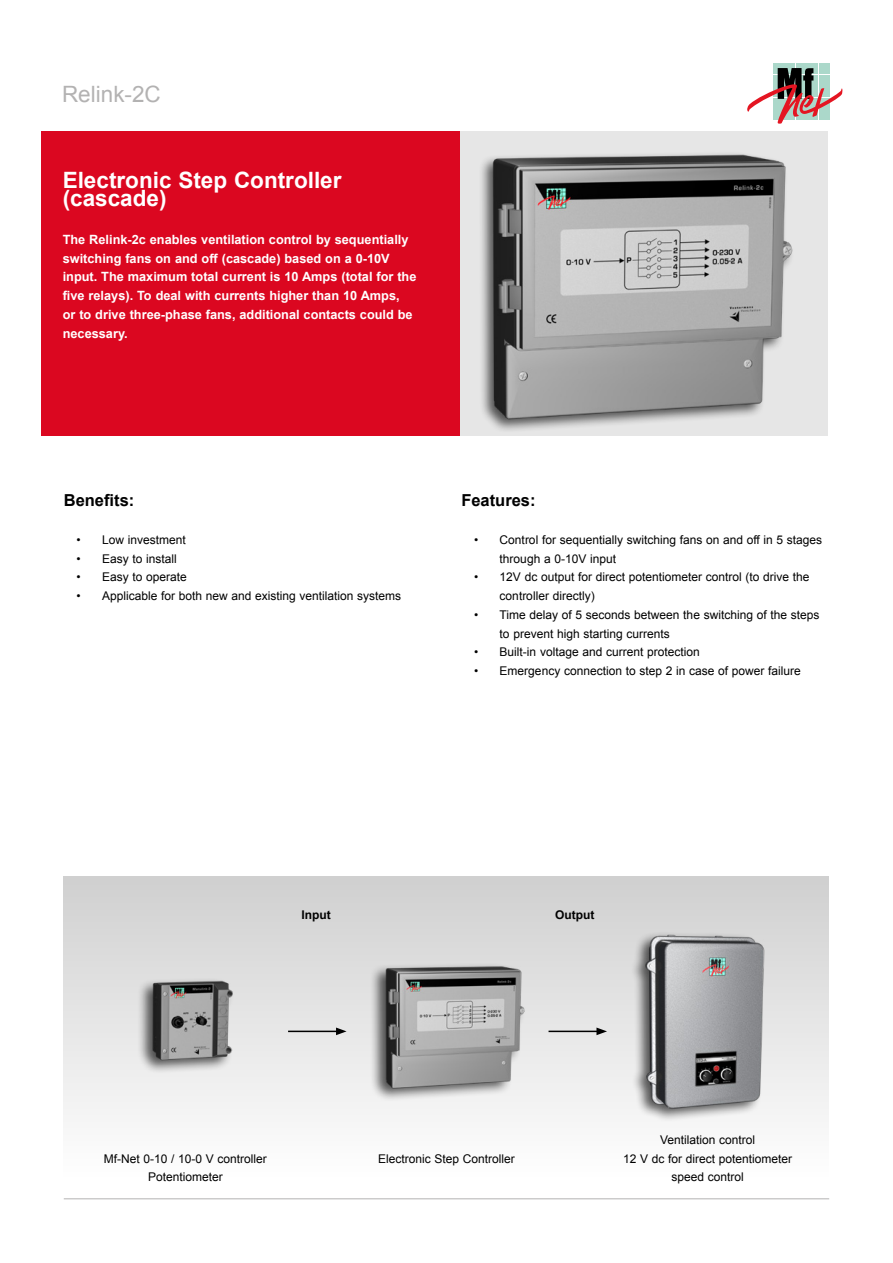
<style>
.page{position:relative;width:893px;height:1263px;background:#fff}
.page>*{position:absolute;margin:0;border:0;box-sizing:border-box;transform-origin:0 0}
.t1{font:700 22.5px/18.8px "Arial";color:#fff}
.t2{font:22.5px "Arial";color:#b3b2b2}
.t3{font:700 16.5px "Arial";color:#000}
.t4{font:700 12.75px/18.8px "Arial";color:#fff}
.t5{font:12px/18.8px "Arial";color:#000}
.t6{font:700 12px "Arial";color:#000}
</style>
<div class="page">
<hr style="left:64px;top:1198px;width:765px;height:1px;background:#b3b2b2">
<div style="left:64px;top:876px;width:765px;height:300px;background:linear-gradient(to bottom,#cfcfcf,#fdfdfd)"></div>
<div style="left:41px;top:131px;width:419px;height:305px;background:#db0720"></div>
<div style="left:773px;top:64px;width:10px;height:10px;background:#abd8ca"></div>
<div style="left:785px;top:64px;width:10px;height:10px;background:#abd8ca"></div>
<div style="left:796px;top:64px;width:10px;height:10px;background:#abd8ca"></div>
<div style="left:807px;top:64px;width:11px;height:10px;background:#abd8ca"></div>
<div style="left:819px;top:64px;width:10px;height:10px;background:#abd8ca"></div>
<svg style="left:752px;top:68px;width:90px;height:35px"></svg>
<hr style="left:288px;top:1031px;width:50px;height:1px;background:#000">
<svg style="left:336px;top:1027px;width:11px;height:8px"></svg>
<hr style="left:549px;top:1031px;width:50px;height:1px;background:#000">
<svg style="left:596px;top:1027px;width:11px;height:8px"></svg>
<img style="left:463px;top:102px;width:368px;height:334px">
<div style="left:629px;top:931px;width:136px;height:191px;background:#f5f5f5"></div>
<img style="left:628px;top:923px;width:159px;height:195px">
<img style="left:106px;top:937px;width:159px;height:169px">
<img style="left:373px;top:942px;width:152px;height:164px">
<h1 class="t2" style="left:62px;top:80px;width:100px">Relink-2C</h1>
<h1 class="t1" style="left:63px;top:171px;width:280px">Electronic Step Controller (cascade)</h1>
<p class="t4" style="left:63px;top:230px;width:355px">The Relink-2c enables ventilation control by sequentially switching fans on and off (cascade) based on a 0-10V input. The maximum total current is 10 Amps (total for the five relays). To deal with currents higher than 10 Amps,<br>or to drive three-phase fans, additional contacts could be necessary.</p>
<h2 class="t3" style="left:64px;top:489px;width:72px">Benefits:</h2>
<p class="t5" style="left:77px;top:530px;width:111px">• Low investment</p>
<p class="t5" style="left:77px;top:549px;width:102px">• Easy to install</p>
<p class="t5" style="left:77px;top:568px;width:112px">• Easy to operate</p>
<p class="t5" style="left:77px;top:587px;width:326px">• Applicable for both new and existing ventilation systems</p>
<h2 class="t3" style="left:461px;top:489px;width:76px">Features:</h2>
<p class="t5" style="left:500px;top:530px;width:324px;text-indent:-26px">• Control for sequentially switching fans on and off in 5 stages through a 0-10V input</p>
<p class="t5" style="left:500px;top:568px;width:311px;text-indent:-26px">• 12V dc output for direct potentiometer control (to drive the controller directly)</p>
<p class="t5" style="left:500px;top:605px;width:321px;text-indent:-26px">• Time delay of 5 seconds between the switching of the steps to prevent high starting currents</p>
<p class="t5" style="left:474px;top:643px;width:227px">• Built-in voltage and current protection</p>
<p class="t5" style="left:474px;top:661px;width:328px">• Emergency connection to step 2 in case of power failure</p>
<p class="t6" style="left:301px;top:907px;width:31px">Input</p>
<p class="t6" style="left:555px;top:907px;width:41px">Output</p>
<p class="t5" style="left:104px;top:1149px;width:165px;text-align:center">Mf-Net 0-10 / 10-0 V controller<br>Potentiometer</p>
<p class="t5" style="left:378px;top:1149px;width:138px">Electronic Step Controller</p>
<p class="t5" style="left:623px;top:1130px;width:171px;text-align:center">Ventilation control<br>12 V dc for direct potentiometer speed control</p>
</div>
